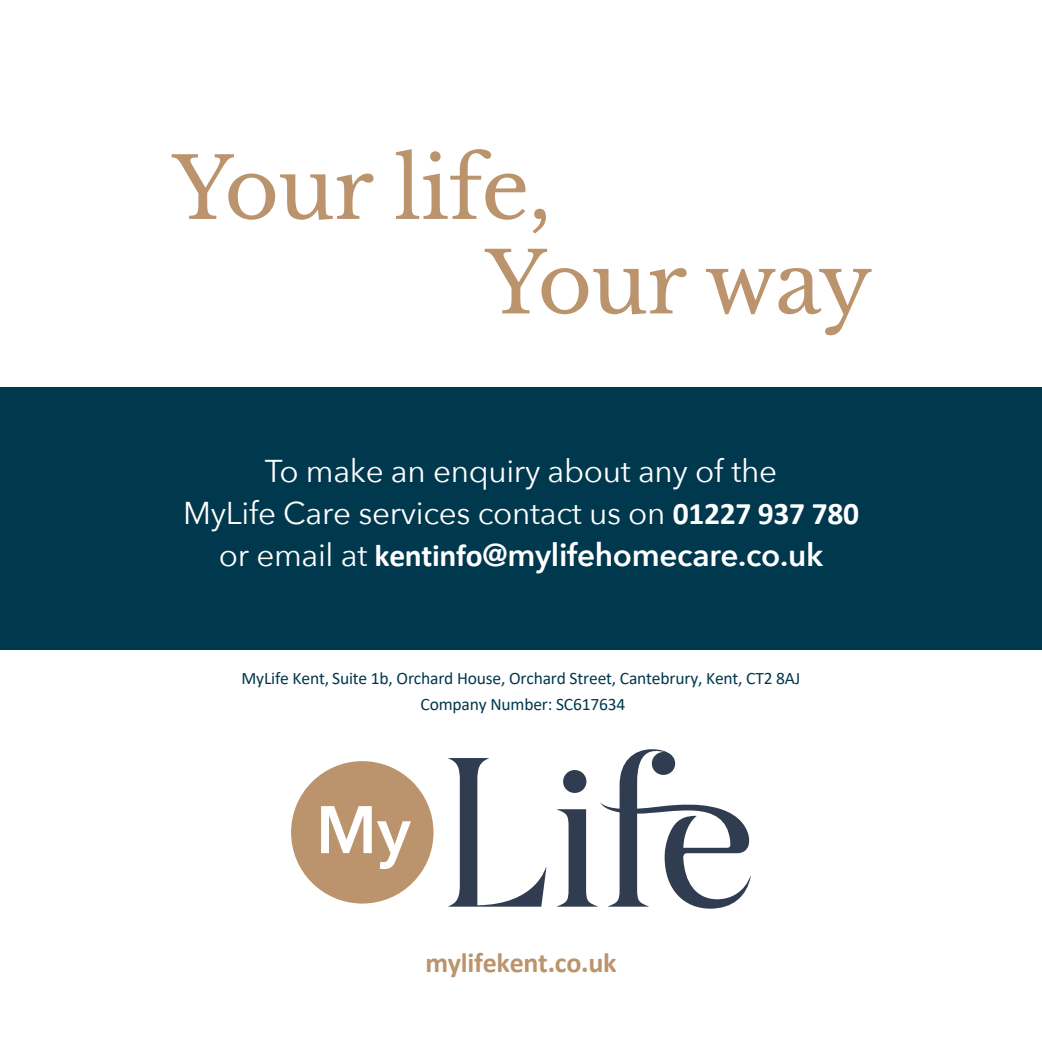
<style>
.page{position:relative;width:1042px;height:1042px;background:#fff}
.page>*{position:absolute;margin:0;border:0;box-sizing:border-box;transform-origin:0 0}
.t1{font:84px "Libre Baskerville";letter-spacing:-.01em;color:#bb936c}
.t2{font:31.5px/42px "Avenir Next";letter-spacing:-.01em;color:#fff;text-align:center}
.body{font:700 28px "Calibri";letter-spacing:-.01em;color:#bb936c}
.body-2{font:17.5px/26.2px "Calibri";letter-spacing:-.01em;color:#00384d;text-align:center}
.s1{font-family:"Calibri";font-weight:700}
.s2{font-weight:600}
</style>
<div class="page">
<div style="left:291px;top:761px;width:142px;height:142px;background:#bb936c;border-radius:50%"></div>
<svg style="left:321px;top:806px;width:90px;height:63px"></svg>
<svg style="left:448px;top:749px;width:303px;height:159px"></svg>
<div style="left:0;top:388px;width:1042px;height:262px;background:#00384d"></div>
<p class="t1" style="left:172px;top:137px;width:381px">Your life,</p>
<p class="t1" style="left:485px;top:232px;width:389px">Your way</p>
<p class="t2" style="left:183px;top:449px;width:677px">To make an enquiry about any of the<br>MyLife Care services contact us on <span class="s1">01227 937 780 </span>or email at <span class="s1">kentinfo</span><span class="s2">@mylifehomecare.co.uk</span></p>
<p class="body-2" style="left:241px;top:665px;width:560px">MyLife Kent, Suite 1b, Orchard House, Orchard Street, Cantebrury, Kent, CT2 8AJ<br>Company Number: SC617634</p>
<p class="body" style="left:425px;top:943px;width:193px">mylifekent.co.uk</p>
</div>
